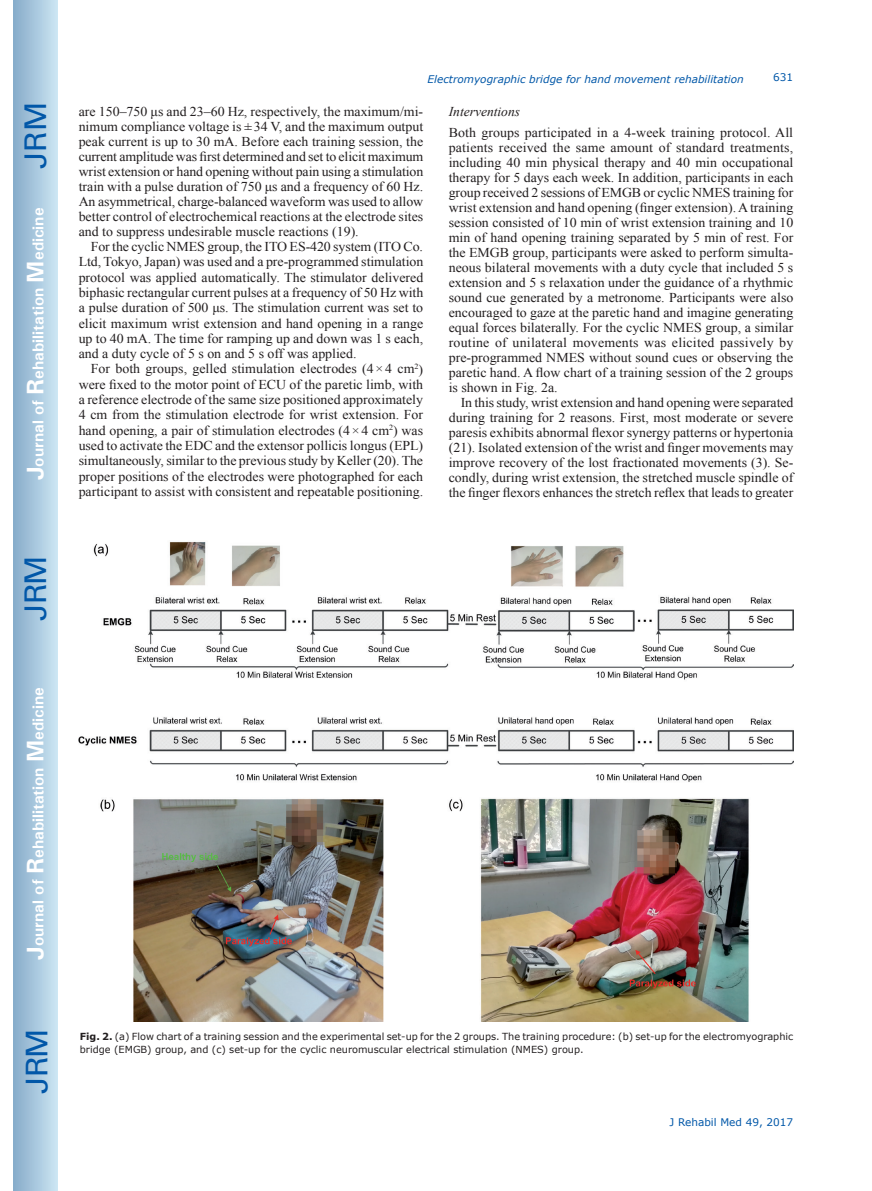
<style>
.page{position:relative;width:872px;height:1191px;background:#fff}
.page>*{position:absolute;margin:0;border:0;box-sizing:border-box;transform-origin:0 0}
.t1{font:30px "Univers";letter-spacing:-.03em;color:#0157a8}
.t2{font:700 15.75px "Univers";color:#fff}
.t3{font:13.5px/15px "Times New Roman";color:#231f20;text-align:justify}
.t4{font:italic 13.5px "Times New Roman";color:#231f20}
.t5{font:italic 10.5px "Verdana";color:#0157a8}
.t6{font:10.5px "Verdana";color:#0157a8}
.t7{font:9.75px/13.5px "Verdana";color:#231f20}
.s1{font-size:24px}
.s2{font-weight:700}
</style>
<div class="page">
<div style="left:14px;top:0;width:43px;height:1191px;background:linear-gradient(to right,#88acca,#cbe5f2)"></div>
<img style="left:79px;top:541px;width:714px;height:480px">
<h1 class="t1" style="left:18px;top:169px;width:68px;rotate:-90deg">JRM</h1>
<p class="t2" style="left:28px;top:480px;width:274px;rotate:-90deg"><span class="s1">J</span>ournal of <span class="s1">R</span>ehabilitation <span class="s1">M</span>edicine</p>
<h1 class="t1" style="left:18px;top:620px;width:67px;rotate:-90deg">JRM</h1>
<p class="t2" style="left:28px;top:959px;width:274px;rotate:-90deg"><span class="s1">J</span>ournal of <span class="s1">R</span>ehabilitation <span class="s1">M</span>edicine</p>
<h1 class="t1" style="left:19px;top:1093px;width:67px;rotate:-90deg">JRM</h1>
<p class="t5" style="left:427px;top:72px;width:317px">Electromyographic bridge for hand movement rehabilitation</p>
<p class="t6" style="left:773px;top:71px;width:22px">631</p>
<p class="t3" style="left:79px;top:103px;width:346px">are 150–750 μs and 23–60 Hz, respectively, the maximum/mi&shy;nimum compliance voltage is ±34 V, and the maximum output peak current is up to 30 mA. Before each training session, the current amplitude was first determined and set to elicit maximum wrist extension or hand opening without pain using a stimulation train with a pulse duration of 750 μs and a frequency of 60 Hz.<br>An asymmetrical, charge-balanced waveform was used to allow better control of electrochemical reactions at the electrode sites and to suppress undesirable muscle reactions (19).</p>
<p class="t3" style="left:79px;top:239px;width:346px;text-indent:12px">For the cyclic NMES group, the ITO ES-420 system (ITO Co.<br>Ltd, Tokyo, Japan) was used and a pre-programmed stimulation protocol was applied automatically. The stimulator delivered biphasic rectangular current pulses at a frequency of 50 Hz with a pulse duration of 500 μs. The stimulation current was set to elicit maximum wrist extension and hand opening in a range up to 40 mA. The time for ramping up and down was 1 s each, and a duty cycle of 5 s on and 5 s off was applied.</p>
<p class="t3" style="left:79px;top:361px;width:346px;text-indent:12px">For both groups, gelled stimulation electrodes (4×4 cm<sup>2</sup>) were fixed to the motor point of ECU of the paretic limb, with a reference electrode of the same size positioned approximately 4 cm from the stimulation electrode for wrist extension. For hand opening, a pair of stimulation electrodes (4×4 cm<sup>2</sup>) was used to activate the EDC and the extensor pollicis longus (EPL) simultaneously, similar to the previous study by Keller (20). The proper positions of the electrodes were photographed for each participant to assist with consistent and repeatable positioning.</p>
<p class="t4" style="left:449px;top:102px;width:73px">Interventions</p>
<p class="t3" style="left:449px;top:124px;width:346px">Both groups participated in a 4-week training protocol. All patients received the same amount of standard treatments, including 40 min physical therapy and 40 min occupational therapy for 5 days each week. In addition, participants in each group received 2 sessions of EMGB or cyclic NMES training for wrist extension and hand opening (finger extension). A training session consisted of 10 min of wrist extension training and 10 min of hand opening training separated by 5 min of rest. For the EMGB group, participants were asked to perform simulta&shy;neous bilateral movements with a duty cycle that included 5 s extension and 5 s relaxation under the guidance of a rhythmic sound cue generated by a metronome. Participants were also encouraged to gaze at the paretic hand and imagine generating equal forces bilaterally. For the cyclic NMES group, a similar routine of unilateral movements was elicited passively by pre-programmed NMES without sound cues or observing the paretic hand. A flow chart of a training session of the 2 groups is shown in Fig. 2a.</p>
<p class="t3" style="left:449px;top:394px;width:346px;text-indent:12px">In this study, wrist extension and hand opening were separated during training for 2 reasons. First, most moderate or severe paresis exhibits abnormal flexor synergy patterns or hypertonia (21). Isolated extension of the wrist and finger movements may improve recovery of the lost fractionated movements (3). Se&shy;condly, during wrist extension, the stretched muscle spindle of the finger flexors enhances the stretch reflex that leads to greater</p>
<p class="t7" style="left:80px;top:1029px;width:715px"><span class="s2">Fig. 2.</span> (a) Flow chart of a training session and the experimental set-up for the 2 groups. The training procedure: (b) set-up for the electromyographic bridge (EMGB) group, and (c) set-up for the cyclic neuromuscular electrical stimulation (NMES) group.</p>
<p class="t6" style="left:669px;top:1115px;width:125px">J Rehabil Med 49, 2017</p>
</div>
